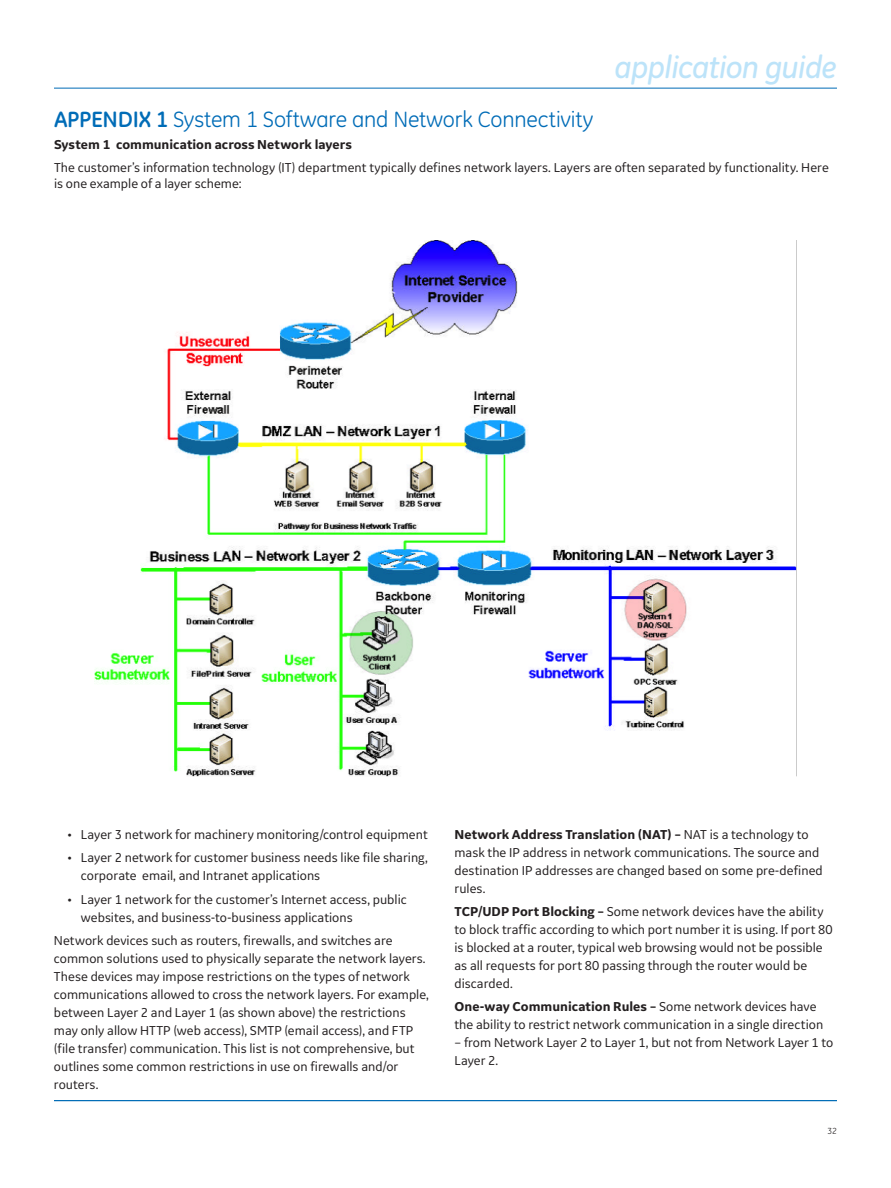
<style>
.page{position:relative;width:891px;height:1188px;background:#fff}
.page>*{position:absolute;margin:0;border:0;box-sizing:border-box;transform-origin:0 0}
.t1{font:italic 500 31.5px "GE Inspira";letter-spacing:-.025em;color:#bce3f9}
.t2{font:22.5px "GE Inspira";letter-spacing:-.01em;color:#006cb7}
.t3{font:13.5px/18px "GE Inspira Sans";color:#231f20}
.t4{font:700 13.5px "GE Inspira Sans";color:#231f20}
.t5{font:9px "GE Inspira";color:#231f20}
.s1{font-weight:700}
</style>
<div class="page">
<hr style="left:54px;top:88px;width:783px;height:1px;background:#006cb7">
<hr style="left:54px;top:1100px;width:783px;height:1px;background:#006cb7">
<img style="left:95px;top:240px;width:701px;height:537px">
<h1 class="t1" style="left:614px;top:49px;width:224px">application guide</h1>
<h2 class="t2" style="left:54px;top:106px;width:541px"><span class="s1">APPENDIX 1</span> System 1 Software and Network Connectivity</h2>
<p class="t4" style="left:54px;top:136px;width:299px">System 1 communication across Network layers</p>
<p class="t3" style="left:54px;top:159px;width:776px;line-height:16.5px">The customer’s information technology (IT) department typically defines network layers. Layers are often separated by functionality. Here is one example of a layer scheme:</p>
<p class="t3" style="left:67px;top:825px;width:362px">• Layer 3 network for machinery monitoring/control equipment</p>
<p class="t3" style="left:81px;top:848px;width:348px;text-indent:-14px">• Layer 2 network for customer business needs like file sharing, corporate email, and Intranet applications</p>
<p class="t3" style="left:81px;top:890px;width:327px;text-indent:-14px">• Layer 1 network for the customer’s Internet access, public websites, and business-to-business applications</p>
<p class="t3" style="left:54px;top:931px;width:377px">Network devices such as routers, firewalls, and switches are common solutions used to physically separate the network layers.<br>These devices may impose restrictions on the types of network communications allowed to cross the network layers. For example, between Layer 2 and Layer 1 (as shown above) the restrictions may only allow HTTP (web access), SMTP (email access), and FTP (file transfer) communication. This list is not comprehensive, but outlines some common restrictions in use on firewalls and/or routers.</p>
<p class="t3" style="left:455px;top:825px;width:370px"><span class="s1">Network Address Translation (NAT) –</span> NAT is a technology to mask the IP address in network communications. The source and destination IP addresses are changed based on some pre-defined rules.</p>
<p class="t3" style="left:455px;top:902px;width:380px"><span class="s1">TCP/UDP Port Blocking –</span> Some network devices have the ability to block traffic according to which port number it is using. If port 80 is blocked at a router, typical web browsing would not be possible as all requests for port 80 passing through the router would be discarded.</p>
<p class="t3" style="left:455px;top:998px;width:370px"><span class="s1">One-way Communication Rules –</span> Some network devices have the ability to restrict network communication in a single direction</p>
<p class="t3" style="left:455px;top:1034px;width:380px">– from Network Layer 2 to Layer 1, but not from Network Layer 1 to<br>Layer 2.</p>
<p class="t5" style="left:828px;top:1126px;width:11px">32</p>
</div>
